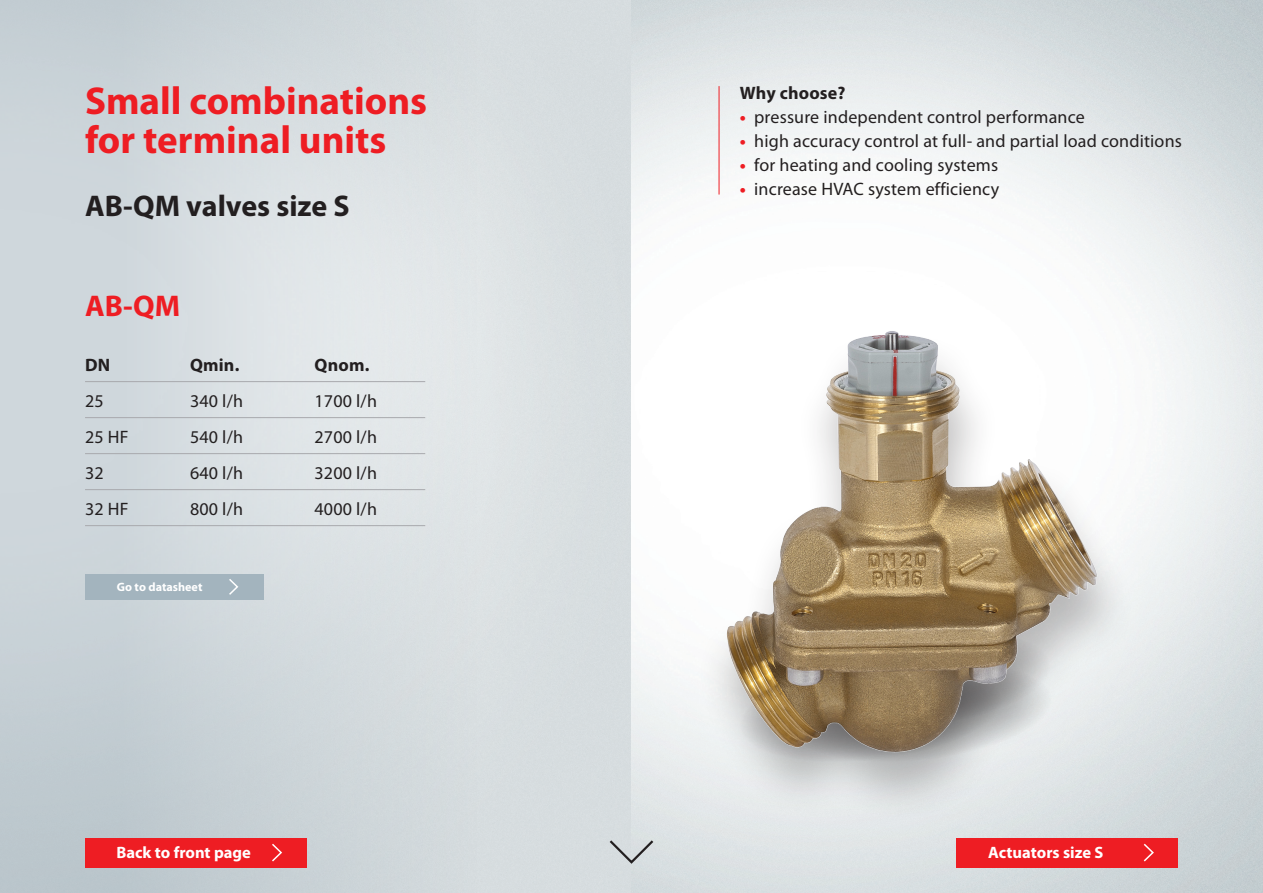
<style>
.page{position:relative;width:1263px;height:893px;background:#fff}
.page>*{position:absolute;margin:0;border:0;box-sizing:border-box;transform-origin:0 0}
.Headline_red_26_26{font:700 39px/39px "Myriad Pro";color:#ee1d23}
.Copy_black_12_14{font:700 30px "Myriad Pro";color:#231f20}
.Copy_black_12_14-2{font:700 30px "Myriad Pro";color:#ee1d23}
.Details_Black_underl{font:18px "Myriad Pro";letter-spacing:.01em;color:#231f20}
.Details_Black_underl-2{font:700 18px "Myriad Pro";letter-spacing:.01em;color:#231f20}
.Copy_White_12_14{font:700 16.5px "Myriad Pro";color:#fff}
.Headline_red_26_26-2{font:700 12.15px "Myriad Pro";color:#fff}
.s1{font-weight:700;color:#ee1d23}
</style>
<div class="page">
<img style="left:546px;top:0;width:717px;height:893px">
<div style="left:0;top:0;width:546px;height:893px;background:linear-gradient(to right,#c7d1d6,#dfe4e6)"></div>
<svg style="left:607px;top:838px;width:49px;height:27px"></svg>
<div style="left:957px;top:838px;width:221px;height:29px;background:#ee1d23"></div>
<svg style="left:1143px;top:843px;width:11px;height:19px"></svg>
<div style="left:85px;top:838px;width:221px;height:29px;background:#ee1d23"></div>
<svg style="left:272px;top:844px;width:10px;height:18px"></svg>
<hr style="left:719px;top:86px;width:1px;height:109px;background:#ee1d23">
<div style="left:85px;top:574px;width:179px;height:26px;background:#a3b4be"></div>
<svg style="left:229px;top:579px;width:10px;height:16px"></svg>
<hr style="left:85px;top:381px;width:340px;height:1px;background:#a8a9ad">
<hr style="left:85px;top:417px;width:340px;height:1px;background:#a8a9ad">
<hr style="left:85px;top:453px;width:340px;height:1px;background:#a8a9ad">
<hr style="left:85px;top:489px;width:340px;height:1px;background:#a8a9ad">
<hr style="left:85px;top:525px;width:340px;height:1px;background:#a8a9ad">
<div style="left:696px;top:329px;width:441px;height:493px;background:#231f20;opacity:.3"></div>
<img style="left:704px;top:293px;width:410px;height:498px">
<p class="Headline_red_26_26" style="left:85px;top:82px;width:344px">Small combinations for terminal units</p>
<p class="Details_Black_underl-2" style="left:740px;top:82px;width:107px">Why choose?</p>
<p class="Details_Black_underl" style="left:740px;top:107px;width:347px"><span class="s1">•</span> pressure independent control performance</p>
<p class="Details_Black_underl" style="left:740px;top:131px;width:444px"><span class="s1">•</span> high accuracy control at full- and partial load conditions</p>
<p class="Details_Black_underl" style="left:740px;top:155px;width:260px"><span class="s1">•</span> for heating and cooling systems</p>
<p class="Details_Black_underl" style="left:740px;top:179px;width:261px"><span class="s1">•</span> increase HVAC system efficiency</p>
<p class="Copy_black_12_14" style="left:85px;top:189px;width:266px">AB-QM valves size S</p>
<p class="Copy_black_12_14-2" style="left:85px;top:289px;width:97px">AB-QM</p>
<p class="Details_Black_underl-2" style="left:85px;top:355px;width:27px">DN</p>
<p class="Details_Black_underl-2" style="left:190px;top:355px;width:51px">Qmin.</p>
<p class="Details_Black_underl-2" style="left:315px;top:355px;width:56px">Qnom.</p>
<p class="Details_Black_underl" style="left:85px;top:391px;width:20px">25</p>
<p class="Details_Black_underl" style="left:190px;top:391px;width:55px">340 l/h</p>
<p class="Details_Black_underl" style="left:315px;top:391px;width:64px">1700 l/h</p>
<p class="Details_Black_underl" style="left:85px;top:427px;width:45px">25 HF</p>
<p class="Details_Black_underl" style="left:190px;top:427px;width:55px">540 l/h</p>
<p class="Details_Black_underl" style="left:315px;top:427px;width:64px">2700 l/h</p>
<p class="Details_Black_underl" style="left:85px;top:463px;width:20px">32</p>
<p class="Details_Black_underl" style="left:190px;top:463px;width:55px">640 l/h</p>
<p class="Details_Black_underl" style="left:315px;top:463px;width:64px">3200 l/h</p>
<p class="Details_Black_underl" style="left:85px;top:499px;width:45px">32 HF</p>
<p class="Details_Black_underl" style="left:190px;top:499px;width:55px">800 l/h</p>
<p class="Details_Black_underl" style="left:315px;top:499px;width:64px">4000 l/h</p>
<p class="Headline_red_26_26-2" style="left:117px;top:580px;width:87px">Go to datasheet</p>
<p class="Copy_White_12_14" style="left:117px;top:843px;width:136px">Back to front page</p>
<p class="Copy_White_12_14" style="left:988px;top:843px;width:117px">Actuators size S</p>
</div>
